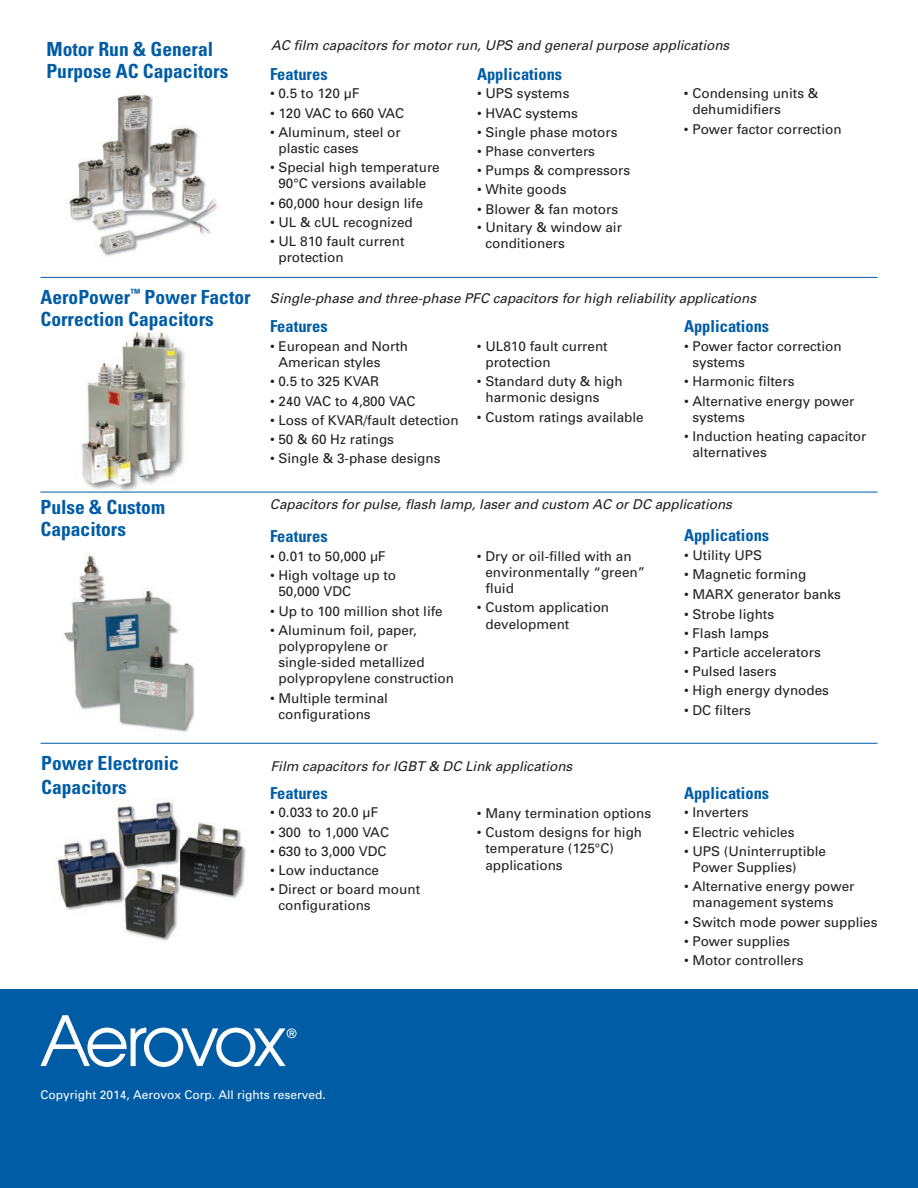
<style>
.page{position:relative;width:918px;height:1188px;background:#fff}
.page>*{position:absolute;margin:0;border:0;box-sizing:border-box;transform-origin:0 0}
.t1{font:700 condensed 19.5px "Univers";color:#015ca6}
.t2{font:700 condensed 16.5px "Univers";color:#015ca6}
.t3{font:13.5px/16.2px "Univers";color:#231f20}
.t4{font:italic 13.5px "Univers";color:#231f20}
.t5{font:12px "Univers";color:#fff}
</style>
<div class="page">
<img style="left:74px;top:332px;width:117px;height:160px">
<img style="left:54px;top:801px;width:192px;height:140px">
<div style="left:0;top:989px;width:918px;height:199px;background:#015ca6"></div>
<svg style="left:40px;top:1015px;width:257px;height:52px"></svg>
<img style="left:69px;top:93px;width:149px;height:163px">
<img style="left:64px;top:552px;width:131px;height:181px">
<hr style="left:40px;top:743px;width:838px;height:1px;background:#015ca6">
<hr style="left:40px;top:492px;width:838px;height:1px;background:#015ca6">
<hr style="left:40px;top:277px;width:838px;height:1px;background:#015ca6">
<h1 class="t1" style="left:46px;top:37px;width:168px">Motor Run &amp; General</h1>
<p class="t4" style="left:271px;top:37px;width:460px">AC film capacitors for motor run, UPS and general purpose applications</p>
<h1 class="t1" style="left:46px;top:59px;width:183px">Purpose AC Capacitors</h1>
<p class="t2" style="left:270px;top:64px;width:59px">Features</p>
<p class="t3" style="left:270px;top:85px;width:91px">• 0.5 to 120 μF</p>
<p class="t3" style="left:270px;top:105px;width:136px">• 120 VAC to 660 VAC</p>
<p class="t3" style="left:278px;top:124px;width:124px;text-indent:-8px">• Aluminum, steel or plastic cases</p>
<p class="t3" style="left:270px;top:159px;width:171px;text-align:center">• Special high temperature<br>90°C versions available</p>
<p class="t3" style="left:270px;top:195px;width:155px">• 60,000 hour design life</p>
<p class="t3" style="left:270px;top:214px;width:144px">• UL &amp; cUL recognized</p>
<p class="t3" style="left:278px;top:233px;width:128px;text-indent:-8px">• UL 810 fault current protection</p>
<p class="t2" style="left:477px;top:64px;width:87px">Applications</p>
<p class="t3" style="left:477px;top:85px;width:94px">• UPS systems</p>
<p class="t3" style="left:477px;top:105px;width:102px">• HVAC systems</p>
<p class="t3" style="left:477px;top:124px;width:142px">• Single phase motors</p>
<p class="t3" style="left:477px;top:143px;width:120px">• Phase converters</p>
<p class="t3" style="left:477px;top:162px;width:155px">• Pumps &amp; compressors</p>
<p class="t3" style="left:477px;top:181px;width:91px">• White goods</p>
<p class="t3" style="left:477px;top:201px;width:143px">• Blower &amp; fan motors</p>
<p class="t3" style="left:485px;top:219px;width:138px;text-indent:-8px">• Unitary &amp; window air conditioners</p>
<p class="t3" style="left:692px;top:85px;width:128px;text-indent:-8px">• Condensing units &amp; dehumidifiers</p>
<p class="t3" style="left:684px;top:121px;width:159px">• Power factor correction</p>
<h1 class="t1" style="left:40px;top:285px;width:212px">AeroPower<sup>™</sup> Power Factor</h1>
<p class="t4" style="left:270px;top:290px;width:488px">Single-phase and three-phase PFC capacitors for high reliability applications</p>
<h1 class="t1" style="left:41px;top:308px;width:175px">Correction Capacitors</h1>
<p class="t2" style="left:270px;top:316px;width:59px">Features</p>
<p class="t3" style="left:278px;top:338px;width:131px;text-indent:-8px">• European and North<br>American styles</p>
<p class="t3" style="left:270px;top:373px;width:111px">• 0.5 to 325 KVAR</p>
<p class="t3" style="left:270px;top:392px;width:147px">• 240 VAC to 4,800 VAC</p>
<p class="t3" style="left:270px;top:412px;width:190px">• Loss of KVAR/fault detection</p>
<p class="t3" style="left:270px;top:431px;width:126px">• 50 &amp; 60 Hz ratings</p>
<p class="t3" style="left:270px;top:450px;width:172px">• Single &amp; 3-phase designs</p>
<p class="t2" style="left:684px;top:316px;width:87px">Applications</p>
<p class="t3" style="left:692px;top:338px;width:151px;text-indent:-8px">• Power factor correction systems</p>
<p class="t3" style="left:684px;top:373px;width:112px">• Harmonic filters</p>
<p class="t3" style="left:692px;top:392px;width:164px;text-indent:-8px">• Alternative energy power systems</p>
<p class="t3" style="left:692px;top:428px;width:176px;text-indent:-8px">• Induction heating capacitor alternatives</p>
<p class="t3" style="left:485px;top:338px;width:124px;text-indent:-8px">• UL810 fault current protection</p>
<p class="t3" style="left:485px;top:373px;width:139px;text-indent:-8px">• Standard duty &amp; high harmonic designs</p>
<p class="t3" style="left:477px;top:408px;width:168px">• Custom ratings available</p>
<h1 class="t1" style="left:40px;top:495px;width:126px">Pulse &amp; Custom</h1>
<p class="t4" style="left:270px;top:496px;width:464px">Capacitors for pulse, flash lamp, laser and custom AC or DC applications</p>
<h1 class="t1" style="left:40px;top:518px;width:87px">Capacitors</h1>
<p class="t2" style="left:684px;top:525px;width:87px">Applications</p>
<p class="t3" style="left:684px;top:547px;width:80px">• Utility UPS</p>
<p class="t3" style="left:684px;top:566px;width:124px">• Magnetic forming</p>
<p class="t3" style="left:684px;top:586px;width:158px">• MARX generator banks</p>
<p class="t3" style="left:684px;top:605px;width:92px">• Strobe lights</p>
<p class="t3" style="left:684px;top:625px;width:86px">• Flash lamps</p>
<p class="t3" style="left:684px;top:644px;width:138px">• Particle accelerators</p>
<p class="t3" style="left:684px;top:663px;width:94px">• Pulsed lasers</p>
<p class="t3" style="left:684px;top:682px;width:147px">• High energy dynodes</p>
<p class="t3" style="left:684px;top:701px;width:68px">• DC filters</p>
<p class="t2" style="left:270px;top:526px;width:59px">Features</p>
<p class="t3" style="left:270px;top:548px;width:117px">• 0.01 to 50,000 μF</p>
<p class="t3" style="left:278px;top:567px;width:119px;text-indent:-8px">• High voltage up to<br>50,000 VDC</p>
<p class="t3" style="left:270px;top:602px;width:174px">• Up to 100 million shot life</p>
<p class="t3" style="left:278px;top:622px;width:177px;text-indent:-8px">• Aluminum foil, paper, polypropylene or single-sided metallized polypropylene construction</p>
<p class="t3" style="left:278px;top:689px;width:111px;text-indent:-8px">• Multiple terminal configurations</p>
<p class="t3" style="left:485px;top:548px;width:161px;text-indent:-8px">• Dry or oil-filled with an environmentally “green” fluid</p>
<p class="t3" style="left:485px;top:599px;width:125px;text-indent:-8px">• Custom application development</p>
<h1 class="t1" style="left:41px;top:751px;width:139px">Power Electronic</h1>
<p class="t4" style="left:271px;top:757px;width:303px">Film capacitors for IGBT &amp; DC Link applications</p>
<h1 class="t1" style="left:41px;top:775px;width:87px">Capacitors</h1>
<p class="t2" style="left:270px;top:783px;width:59px">Features</p>
<p class="t3" style="left:270px;top:804px;width:110px">• 0.033 to 20.0 μF</p>
<p class="t3" style="left:270px;top:823px;width:121px">• 300 to 1,000 VAC</p>
<p class="t3" style="left:270px;top:843px;width:118px">• 630 to 3,000 VDC</p>
<p class="t3" style="left:270px;top:862px;width:110px">• Low inductance</p>
<p class="t3" style="left:278px;top:881px;width:143px;text-indent:-8px">• Direct or board mount configurations</p>
<p class="t3" style="left:477px;top:805px;width:176px">• Many termination options</p>
<p class="t3" style="left:485px;top:824px;width:158px;text-indent:-8px">• Custom designs for high temperature (125°C) applications</p>
<p class="t2" style="left:684px;top:783px;width:87px">Applications</p>
<p class="t3" style="left:684px;top:804px;width:66px">• Inverters</p>
<p class="t3" style="left:684px;top:823px;width:112px">• Electric vehicles</p>
<p class="t3" style="left:692px;top:843px;width:135px;text-indent:-8px">• UPS (Uninterruptible<br>Power Supplies)</p>
<p class="t3" style="left:692px;top:878px;width:164px;text-indent:-8px">• Alternative energy power management systems</p>
<p class="t3" style="left:684px;top:913px;width:195px">• Switch mode power supplies</p>
<p class="t3" style="left:684px;top:933px;width:107px">• Power supplies</p>
<p class="t3" style="left:684px;top:952px;width:121px">• Motor controllers</p>
<p class="t5" style="left:41px;top:1087px;width:287px">Copyright 2014, Aerovox Corp. All rights reserved.</p>
</div>
